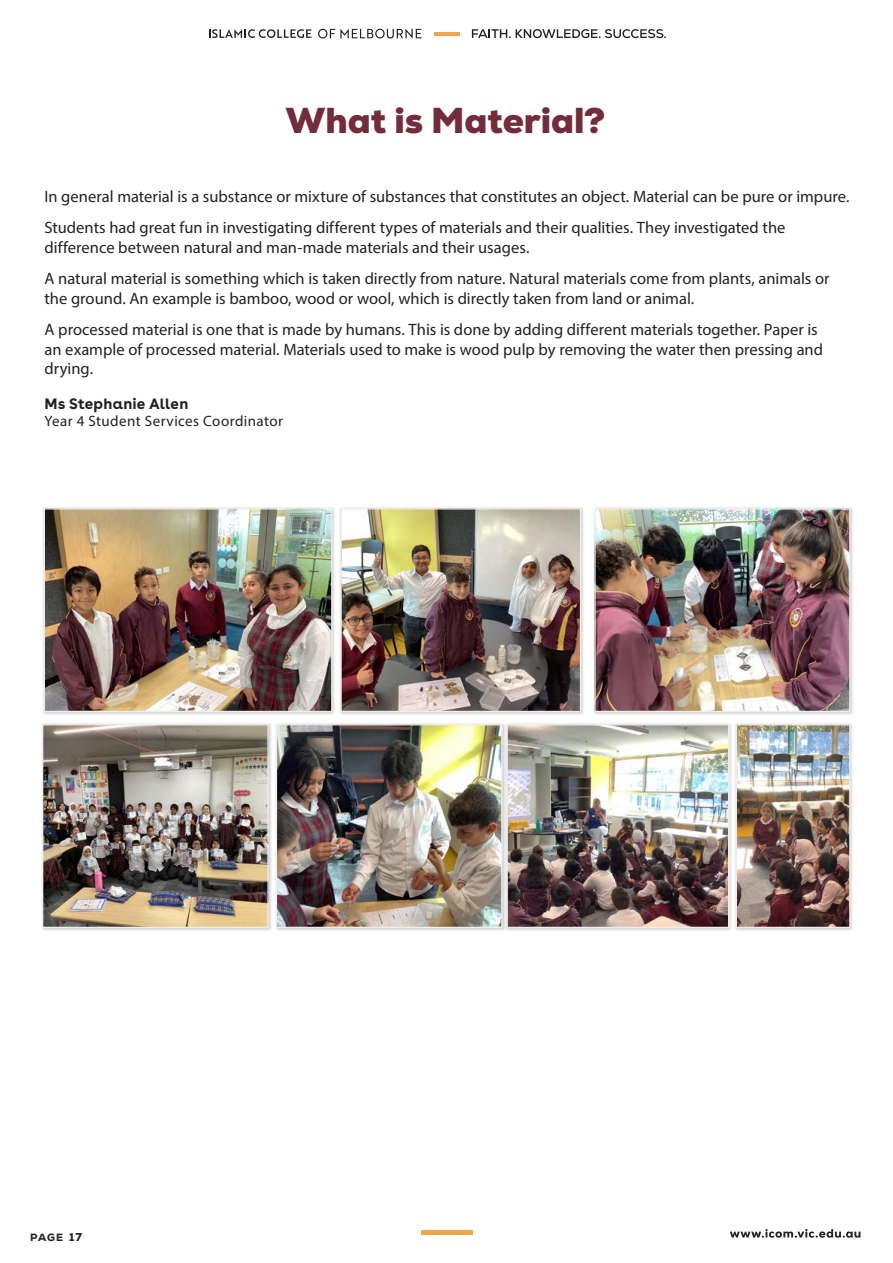
<style>
.page{position:relative;width:893px;height:1263px;background:#fff}
.page>*{position:absolute;margin:0;border:0;box-sizing:border-box;transform-origin:0 0}
.t1{font:900 36px "Nexa";letter-spacing:-.005em;color:#732c3a}
.t2{font:16.5px/31.5px "Myriad Pro";color:#232121}
.t3{font:15px "Myriad Pro";letter-spacing:.03em;color:#232121}
.t4{font:700 15px "Buenos Aires";letter-spacing:.01em;color:#232121}
.t5{font:800 10.5px "Nexa";color:#232121}
.s1{font-size:11.4px}
</style>
<div class="page">
<svg style="left:730px;top:1229px;width:130px;height:9px"></svg>
<hr style="left:434px;top:32px;width:26px;height:3px;background:#eea54d">
<svg style="left:209px;top:29px;width:102px;height:9px"></svg>
<svg style="left:318px;top:29px;width:104px;height:9px"></svg>
<svg style="left:472px;top:29px;width:194px;height:9px"></svg>
<div style="left:421px;top:1230px;width:51px;height:5px;background:#efa74c"></div>
<div style="left:339px;top:507px;width:246px;height:209px;background:#000;opacity:.2"></div>
<img style="left:342px;top:510px;width:237px;height:200px">
<div style="left:340px;top:508px;width:241px;height:204px;border:1px solid #eeeeed"></div>
<div style="left:41px;top:723px;width:231px;height:209px;background:#000;opacity:.2"></div>
<img style="left:44px;top:726px;width:223px;height:200px">
<div style="left:42px;top:724px;width:227px;height:204px;border:1px solid #eeeeed"></div>
<div style="left:274px;top:723px;width:232px;height:209px;background:#000;opacity:.2"></div>
<img style="left:278px;top:726px;width:222px;height:200px">
<div style="left:276px;top:724px;width:226px;height:204px;border:1px solid #eeeeed"></div>
<div style="left:505px;top:723px;width:228px;height:209px;background:#000;opacity:.2"></div>
<img style="left:508px;top:726px;width:219px;height:200px">
<div style="left:506px;top:724px;width:223px;height:204px;border:1px solid #eeeeed"></div>
<div style="left:734px;top:723px;width:120px;height:209px;background:#000;opacity:.2"></div>
<img style="left:738px;top:726px;width:110px;height:200px">
<div style="left:736px;top:724px;width:114px;height:204px;border:1px solid #eeeeed"></div>
<div style="left:593px;top:507px;width:261px;height:209px;background:#000;opacity:.2"></div>
<img style="left:596px;top:510px;width:252px;height:200px">
<div style="left:594px;top:508px;width:256px;height:204px;border:1px solid #eeeeed"></div>
<div style="left:42px;top:507px;width:294px;height:209px;background:#000;opacity:.2"></div>
<img style="left:46px;top:510px;width:284px;height:200px">
<div style="left:44px;top:508px;width:288px;height:204px;border:1px solid #eeeeed"></div>
<h1 class="t1" style="left:285px;top:97px;width:322px">What is Material?</h1>
<p class="t2" style="left:44px;top:180px;width:806px">In general material is a substance or mixture of substances that constitutes an object. Material can be pure or impure.<br>Students had great fun in investigating different types of materials and their qualities. They investigated the</p>
<p class="t2" style="left:44px;top:231px;width:787px">difference between natural and man-made materials and their usages.<br>A natural material is something which is taken directly from nature. Natural materials come from plants, animals or</p>
<p class="t2" style="left:44px;top:282px;width:775px">the ground. An example is bamboo, wood or wool, which is directly taken from land or animal.<br>A processed material is one that is made by humans. This is done by adding different materials together. Paper is</p>
<p class="t2" style="left:44px;top:339px;width:780px;line-height:19.5px">an example of processed material. Materials used to make is wood pulp by removing the water then pressing and drying.</p>
<p class="t4" style="left:44px;top:393px;width:145px">Ms Stephanie Allen</p>
<p class="t3" style="left:44px;top:412px;width:240px">Year 4 Student Services Coordinator</p>
<p class="t5" style="left:30px;top:1230px;width:53px">page <span class="s1">17</span></p>
</div>
